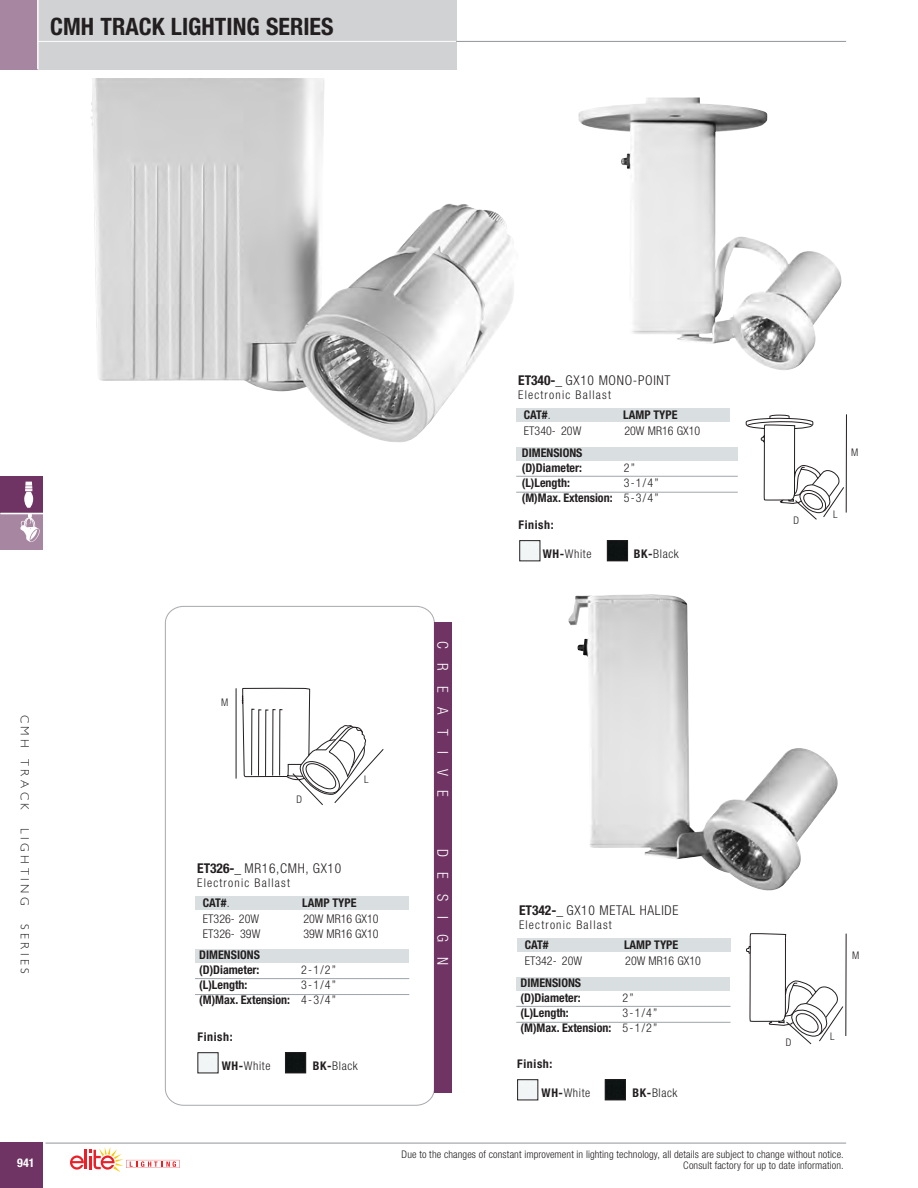
<style>
.page{position:relative;width:918px;height:1188px;background:#fff}
.page>*{position:absolute;margin:0;border:0;box-sizing:border-box;transform-origin:0 0}
.t1{font:700 condensed 24px "Helvetica Neue LT Std";color:#231f20}
.t2{font:300 condensed 15px "Helvetica Neue LT Std";letter-spacing:1em;color:#fff}
.t3{font:300 condensed 13.5px "Helvetica Neue LT Std";letter-spacing:.05em;color:#231f20}
.t4{font:700 condensed 12px/15px "Helvetica Neue LT Std";color:#231f20}
.t5{font:300 condensed 12px/15px "Helvetica Neue LT Std";color:#231f20}
.t6{font:300 condensed 12px "Helvetica Neue LT Std";letter-spacing:.05em;color:#231f20}
.t7{font:300 condensed 12px "Helvetica Neue LT Std";letter-spacing:.1em;color:#231f20}
.t8{font:300 12px "Gill Sans";letter-spacing:.3em;color:#231f20}
.t9{font:700 condensed 12px "Helvetica Neue LT Std";color:#fff}
.t10{font:300 condensed 10.5px/10.9px "Helvetica Neue LT Std";letter-spacing:.01em;color:#231f20;text-align:right}
.s1{font-weight:700}
.s2{font-weight:300}
</style>
<div class="page">
<div style="left:0;top:477px;width:43px;height:37px;background:#6f3364"></div>
<div style="left:0;top:514px;width:43px;height:35px;background:#a786a2"></div>
<hr style="left:0;top:513px;width:43px;height:1px;background:#fff">
<svg style="left:20px;top:514px;width:20px;height:28px"></svg>
<svg style="left:24px;top:482px;width:9px;height:26px"></svg>
<div style="left:38px;top:0;width:418px;height:69px;background:#d1d2d4"></div>
<div style="left:0;top:0;width:38px;height:69px;background:#a786a2"></div>
<div style="left:0;top:1143px;width:43px;height:45px;background:#6f3364"></div>
<hr style="left:38px;top:41px;width:419px;height:1px;background:#fff">
<hr style="left:37px;top:0;width:2px;height:69px;background:#fff">
<hr style="left:456px;top:41px;width:390px;height:1px;background:#939598">
<svg style="left:70px;top:1147px;width:109px;height:25px"></svg>
<hr style="left:45px;top:1143px;width:801px;height:1px;background:#939598">
<img style="left:568px;top:595px;width:270px;height:296px">
<img style="left:90px;top:78px;width:427px;height:364px">
<img style="left:287px;top:1054px;width:17px;height:17px">
<div style="left:285px;top:1052px;width:21px;height:21px;border:1px solid #231f20"></div>
<div style="left:195px;top:949px;width:214px;height:14px;background:#d9dfe1"></div>
<hr style="left:195px;top:978px;width:214px;height:1px;background:#9da5ab">
<hr style="left:195px;top:994px;width:214px;height:1px;background:#9da5ab">
<div style="left:434px;top:622px;width:18px;height:472px;background:#6f3364"></div>
<img style="left:578px;top:98px;width:264px;height:272px">
<div style="left:516px;top:447px;width:221px;height:13px;background:#d9dfe1"></div>
<hr style="left:516px;top:476px;width:222px;height:1px;background:#9da5ab">
<hr style="left:516px;top:492px;width:222px;height:1px;background:#9da5ab">
<div style="left:519px;top:540px;width:21px;height:21px;border:1px solid #231f20"></div>
<img style="left:609px;top:542px;width:17px;height:17px">
<div style="left:607px;top:540px;width:21px;height:21px;border:1px solid #231f20"></div>
<hr style="left:846px;top:414px;width:1px;height:99px;background:#231f20">
<svg style="left:746px;top:415px;width:98px;height:105px"></svg>
<div style="left:517px;top:1079px;width:21px;height:21px;border:1px solid #231f20"></div>
<img style="left:607px;top:1081px;width:17px;height:17px">
<div style="left:605px;top:1079px;width:21px;height:21px;border:1px solid #231f20"></div>
<div style="left:516px;top:977px;width:214px;height:13px;background:#d9dfe1"></div>
<hr style="left:516px;top:1006px;width:214px;height:1px;background:#9da5ab">
<hr style="left:516px;top:1022px;width:214px;height:1px;background:#9da5ab">
<hr style="left:846px;top:934px;width:1px;height:102px;background:#231f20">
<svg style="left:746px;top:933px;width:97px;height:111px"></svg>
<hr style="left:236px;top:688px;width:1px;height:91px;background:#231f20">
<svg style="left:242px;top:688px;width:142px;height:117px"></svg>
<div style="left:196px;top:896px;width:213px;height:14px;background:#d9dfe1"></div>
<div style="left:518px;top:938px;width:213px;height:14px;background:#d9dfe1"></div>
<div style="left:517px;top:408px;width:213px;height:14px;background:#d9dfe1"></div>
<h1 class="t1" style="left:50px;top:12px;width:285px">CMH TRACK LIGHTING SERIES</h1>
<p class="t8" style="left:34px;top:715px;width:97px;rotate:90deg">CMH TRACK</p>
<p class="t8" style="left:34px;top:828px;width:79px;rotate:90deg">LIGHTING</p>
<p class="t8" style="left:34px;top:924px;width:52px;rotate:90deg">SERIES</p>
<p class="t9" style="left:17px;top:1156px;width:19px">941</p>
<p class="t3" style="left:518px;top:372px;width:154px"><span class="s1">ET340-_</span> GX10 MONO-POINT</p>
<p class="t7" style="left:518px;top:388px;width:94px">Electronic Ballast</p>
<p class="t5" style="left:524px;top:424px;width:59px">ET340- 20W</p>
<p class="t4" style="left:524px;top:407px;width:28px">CAT#<span class="s2">.</span></p>
<p class="t4" style="left:623px;top:407px;width:56px">LAMP TYPE</p>
<p class="t5" style="left:624px;top:424px;width:77px">20W MR16 GX10</p>
<p class="t4" style="left:522px;top:445px;width:62px">DIMENSIONS (D)Diameter:</p>
<p class="t6" style="left:624px;top:461px;width:13px">2”</p>
<p class="t4" style="left:522px;top:475px;width:138px;text-align:right"><span class="s2">3-1/4”<br></span>(M)Max. Extension: <span class="s2">5-3/4”</span></p>
<p class="t4" style="left:522px;top:475px;width:50px">(L)Length:</p>
<p class="t4" style="left:519px;top:518px;width:37px">Finish:</p>
<p class="t6" style="left:543px;top:547px;width:50px"><span class="s1">WH-</span>White</p>
<p class="t6" style="left:634px;top:547px;width:46px"><span class="s1">BK-</span>Black</p>
<p class="t10" style="left:794px;top:515px;width:7px">D</p>
<p class="t10" style="left:851px;top:447px;width:9px">M</p>
<p class="t10" style="left:833px;top:509px;width:6px">L</p>
<p class="t10" style="left:221px;top:697px;width:9px">M</p>
<p class="t10" style="left:297px;top:794px;width:7px">D</p>
<p class="t10" style="left:364px;top:774px;width:6px">L</p>
<p class="t3" style="left:197px;top:860px;width:146px"><span class="s1">ET326-_</span> MR16,CMH, GX10</p>
<p class="t7" style="left:197px;top:876px;width:94px">Electronic Ballast</p>
<p class="t5" style="left:203px;top:911px;width:59px">ET326- 20W<br>ET326- 39W</p>
<p class="t4" style="left:203px;top:895px;width:28px">CAT#<span class="s2">.</span></p>
<p class="t4" style="left:302px;top:895px;width:56px">LAMP TYPE</p>
<p class="t5" style="left:303px;top:912px;width:77px;line-height:14.4px">20W MR16 GX10<br>39W MR16 GX10</p>
<p class="t4" style="left:199px;top:948px;width:62px">DIMENSIONS (D)Diameter:</p>
<p class="t6" style="left:301px;top:963px;width:36px">2-1/2”</p>
<p class="t4" style="left:199px;top:978px;width:138px;text-align:right"><span class="s2">3-1/4”<br></span>(M)Max. Extension: <span class="s2">4-3/4”</span></p>
<p class="t4" style="left:199px;top:978px;width:50px">(L)Length:</p>
<p class="t4" style="left:198px;top:1029px;width:37px">Finish:</p>
<p class="t6" style="left:222px;top:1059px;width:50px"><span class="s1">WH-</span>White</p>
<p class="t6" style="left:313px;top:1059px;width:46px"><span class="s1">BK-</span>Black</p>
<p class="t2" style="left:452px;top:640px;width:158px;rotate:90deg">CREATIVE</p>
<p class="t2" style="left:452px;top:849px;width:117px;rotate:90deg">DESIGN</p>
<p class="t3" style="left:519px;top:902px;width:161px"><span class="s1">ET342-_</span> GX10 METAL HALIDE</p>
<p class="t7" style="left:519px;top:918px;width:94px">Electronic Ballast</p>
<p class="t5" style="left:525px;top:954px;width:59px">ET342- 20W</p>
<p class="t4" style="left:525px;top:937px;width:25px">CAT#</p>
<p class="t4" style="left:624px;top:937px;width:56px">LAMP TYPE</p>
<p class="t5" style="left:625px;top:954px;width:77px">20W MR16 GX10</p>
<p class="t4" style="left:521px;top:975px;width:62px">DIMENSIONS (D)Diameter:</p>
<p class="t6" style="left:623px;top:991px;width:13px">2”</p>
<p class="t4" style="left:521px;top:1005px;width:138px;text-align:right"><span class="s2">3-1/4”<br></span>(M)Max. Extension: <span class="s2">5-1/2”</span></p>
<p class="t4" style="left:521px;top:1005px;width:50px">(L)Length:</p>
<p class="t4" style="left:517px;top:1056px;width:37px">Finish:</p>
<p class="t6" style="left:542px;top:1086px;width:50px"><span class="s1">WH-</span>White</p>
<p class="t6" style="left:633px;top:1086px;width:46px"><span class="s1">BK-</span>Black</p>
<p class="t10" style="left:786px;top:1037px;width:7px">D</p>
<p class="t10" style="left:852px;top:950px;width:9px">M</p>
<p class="t10" style="left:830px;top:1031px;width:6px">L</p>
<p class="t10" style="left:402px;top:1149px;width:444px">Due to the changes of constant improvement in lighting technology, all details are subject to change without notice.<br>Consult factory for up to date information.</p>
</div>
